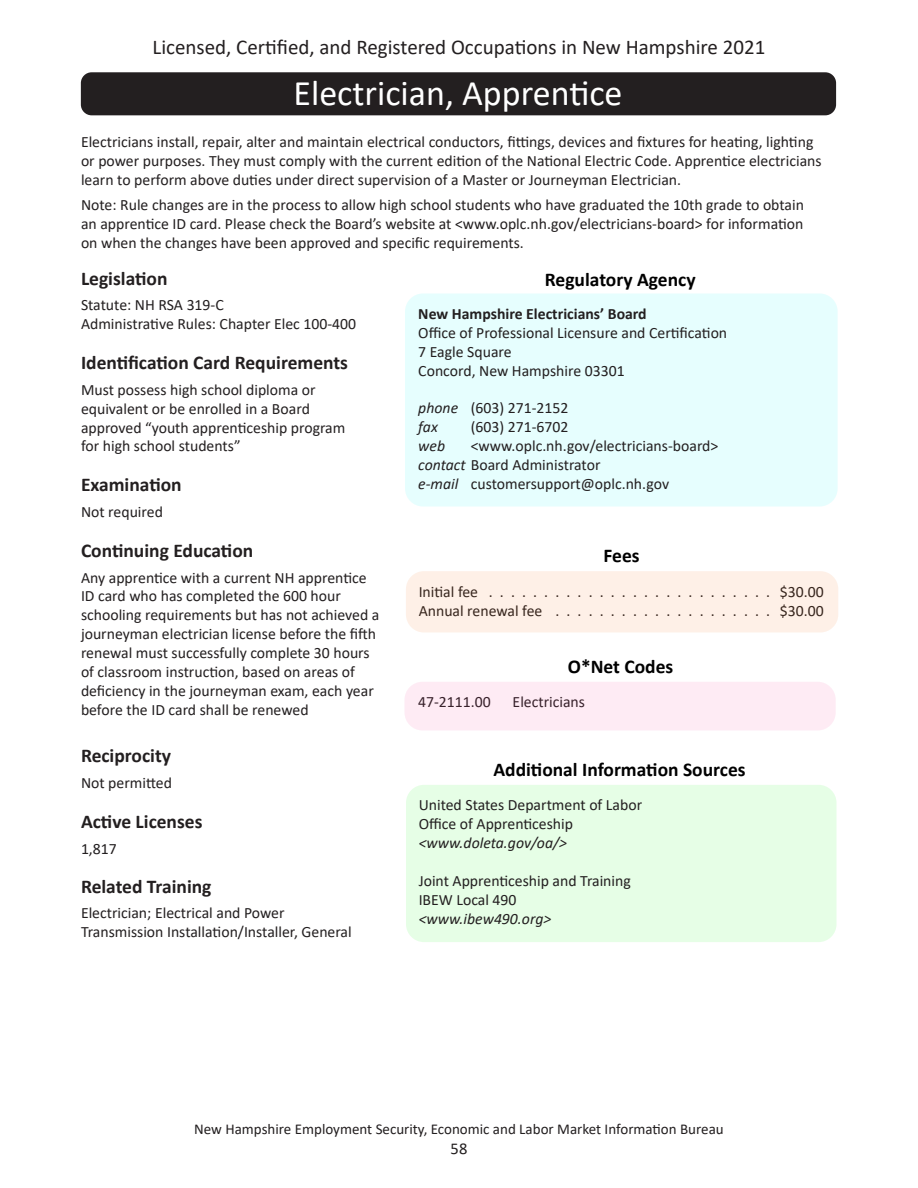
<style>
.page{position:relative;width:918px;height:1188px;background:#fff}
.page>*{position:absolute;margin:0;border:0;box-sizing:border-box;transform-origin:0 0}
.t1{font:36px "Calibri";color:#fff}
.t2{font:21px "Calibri";color:#231f20}
.t3{font:700 19.5px "Calibri";color:#231f20}
.t4{font:700 19.5px "Calibri";color:#000}
.t5{font:16.5px "Calibri";color:#231f20}
.t6{font:15.75px/18.9px "Calibri";color:#231f20}
.t7{font:italic 15.75px "Calibri";color:#231f20}
.t8{font:15px "Calibri";color:#231f20}
.s1{font-weight:700}
.s2{font-style:italic}
</style>
<div class="page">
<div style="left:405px;top:293px;width:433px;height:214px;background:#e6fefe;border-radius:18px"></div>
<div style="left:406px;top:785px;width:431px;height:157px;background:#e6fee6;border-radius:18px"></div>
<div style="left:406px;top:571px;width:432px;height:62px;background:#fef0e7;border-radius:18px"></div>
<div style="left:404px;top:682px;width:432px;height:48px;background:#feebf4;border-radius:18px"></div>
<div style="left:81px;top:72px;width:755px;height:43px;background:#231f20;border-radius:11px"></div>
<h2 class="t2" style="left:153px;top:32px;width:614px">Licensed, Certified, and Registered Occupations in New Hampshire 2021</h2>
<p class="t1" style="left:294px;top:68px;width:331px">Electrician, Apprentice</p>
<p class="t6" style="left:81px;top:132px;width:742px">Electricians install, repair, alter and maintain electrical conductors, fittings, devices and fixtures for heating, lighting or power purposes. They must comply with the current edition of the National Electric Code. Apprentice electricians learn to perform above duties under direct supervision of a Master or Journeyman Electrician.</p>
<p class="t6" style="left:81px;top:195px;width:725px;text-align:justify">Note: Rule changes are in the process to allow high school students who have graduated the 10th grade to obtain an apprentice ID card. Please check the Board’s website at &lt;www.oplc.nh.gov/electricians-board&gt; for information on when the changes have been approved and specific requirements.</p>
<p class="t3" style="left:81px;top:264px;width:88px">Legislation</p>
<p class="t6" style="left:81px;top:295px;width:277px">Statute: NH RSA 319-C<br>Administrative Rules: Chapter Elec 100-400</p>
<p class="t3" style="left:81px;top:349px;width:269px">Identification Card Requirements</p>
<p class="t6" style="left:81px;top:380px;width:266px">Must possess high school diploma or equivalent or be enrolled in a Board approved “youth apprenticeship program for high school students”</p>
<p class="t3" style="left:81px;top:471px;width:102px">Examination</p>
<p class="t6" style="left:81px;top:502px;width:83px">Not required</p>
<p class="t3" style="left:81px;top:537px;width:174px">Continuing Education</p>
<p class="t6" style="left:81px;top:567px;width:300px">Any apprentice with a current NH apprentice ID card who has completed the 600 hour schooling requirements but has not achieved a journeyman electrician license before the fifth renewal must successfully complete 30 hours of classroom instruction, based on areas of deficiency in the journeyman exam, each year before the ID card shall be renewed</p>
<p class="t3" style="left:81px;top:742px;width:92px">Reciprocity</p>
<p class="t6" style="left:81px;top:773px;width:93px">Not permitted</p>
<p class="t3" style="left:81px;top:808px;width:123px">Active Licenses</p>
<p class="t6" style="left:81px;top:839px;width:37px">1,817</p>
<p class="t3" style="left:81px;top:872px;width:132px">Related Training</p>
<p class="t6" style="left:81px;top:903px;width:272px">Electrician; Electrical and Power<br>Transmission Installation/Installer, General</p>
<p class="t4" style="left:545px;top:266px;width:152px">Regulatory Agency</p>
<p class="t6" style="left:418px;top:304px;width:310px"><span class="s1">New Hampshire Electricians’ Board<br></span>Office of Professional Licensure and Certification 7 Eagle Square<br>Concord, New Hampshire 03301</p>
<p class="t6" style="left:418px;top:398px;width:152px"><span class="s2">phone</span> (603) 271-2152 <span class="s2">fax</span></p>
<p class="t6" style="left:471px;top:417px;width:99px">(603) 271-6702</p>
<p class="t7" style="left:418px;top:435px;width:28px">web</p>
<p class="t6" style="left:471px;top:436px;width:249px">&lt;www.oplc.nh.gov/electricians-board&gt;</p>
<p class="t6" style="left:418px;top:455px;width:184px"><span class="s2">contact</span> Board Administrator</p>
<p class="t6" style="left:418px;top:474px;width:252px"><span class="s2">e-mail</span> customersupport@oplc.nh.gov</p>
<p class="t4" style="left:604px;top:542px;width:38px">Fees</p>
<p class="t6" style="left:780px;top:582px;width:45px">$30.00</p>
<p class="t6" style="left:780px;top:600px;width:45px">$30.00</p>
<p class="t4" style="left:568px;top:653px;width:107px">O*Net Codes</p>
<p class="t6" style="left:418px;top:692px;width:74px">47-2111.00</p>
<p class="t6" style="left:513px;top:692px;width:74px">Electricians</p>
<p class="t4" style="left:493px;top:755px;width:254px">Additional Information Sources</p>
<p class="t6" style="left:419px;top:795px;width:225px">United States Department of Labor</p>
<p class="t6" style="left:419px;top:814px;width:156px">Office of Apprenticeship</p>
<p class="t7" style="left:419px;top:832px;width:150px">&lt;www.doleta.gov/oa/&gt;</p>
<p class="t6" style="left:419px;top:871px;width:214px">Joint Apprenticeship and Training</p>
<p class="t6" style="left:419px;top:890px;width:99px">IBEW Local 490</p>
<p class="t7" style="left:419px;top:908px;width:134px">&lt;www.ibew490.org&gt;</p>
<p class="t8" style="left:194px;top:1119px;width:531px">New Hampshire Employment Security, Economic and Labor Market Information Bureau</p>
<p class="t5" style="left:451px;top:1137px;width:18px">58</p>
</div>
